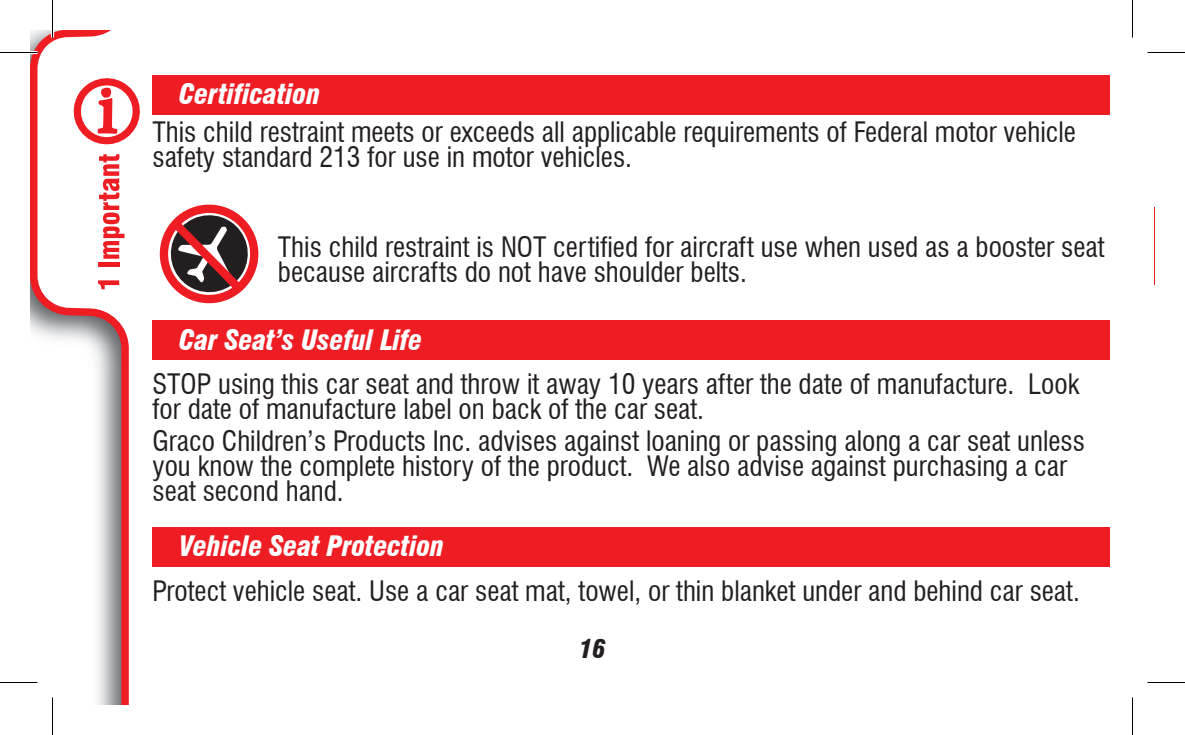
<style>
.page{position:relative;width:1185px;height:735px;background:#fff}
.page>*{position:absolute;margin:0;border:0;box-sizing:border-box;transform-origin:0 0}
.t1{font:condensed 27.5px/25px "Swiss 721 BT";color:#231f20}
.t2{font:italic 900 condensed 27.5px "Swiss 721 BT";letter-spacing:-.005em;color:#fff}
.t3{font:italic 900 condensed 25px "Swiss 721 BT";color:#231f20}
</style>
<div class="page">
<svg style="left:30px;top:30px;width:99px;height:675px"></svg>
<svg style="left:98px;top:280px;width:21px;height:9px"></svg>
<div style="left:98px;top:262px;width:21px;height:5px;background:#ee1d23"></div>
<svg style="left:69px;top:74px;width:71px;height:185px"></svg>
<svg style="left:160px;top:204px;width:98px;height:99px"></svg>
<div style="left:152px;top:75px;width:958px;height:40px;background:#ee1d23"></div>
<div style="left:152px;top:321px;width:958px;height:39px;background:#ee1d23"></div>
<div style="left:152px;top:527px;width:958px;height:40px;background:#ee1d23"></div>
<hr style="left:0;top:51px;width:38px;height:3px;background:#fff">
<hr style="left:0;top:681px;width:38px;height:3px;background:#fff">
<hr style="left:51px;top:0;width:3px;height:38px;background:#fff">
<hr style="left:51px;top:698px;width:3px;height:37px;background:#fff">
<hr style="left:0;top:52px;width:38px;height:1px;background:#000">
<hr style="left:1148px;top:52px;width:37px;height:1px;background:#000">
<hr style="left:0;top:682px;width:38px;height:1px;background:#000">
<hr style="left:1148px;top:682px;width:37px;height:1px;background:#000">
<hr style="left:52px;top:0;width:1px;height:38px;background:#000">
<hr style="left:52px;top:698px;width:1px;height:37px;background:#000">
<hr style="left:1132px;top:0;width:1px;height:38px;background:#000">
<hr style="left:1132px;top:698px;width:1px;height:37px;background:#000">
<p class="t2" style="left:179px;top:78px;width:143px">Certification</p>
<p class="t1" style="left:152px;top:120px;width:925px">This child restraint meets or exceeds all applicable requirements of Federal motor vehicle safety standard 213 for use in motor vehicles.</p>
<p class="t1" style="left:278px;top:234px;width:828px">This child restraint is NOT certified for aircraft use when used as a booster seat because aircrafts do not have shoulder belts.</p>
<p class="t2" style="left:179px;top:323px;width:245px">Car Seat’s Useful Life</p>
<p class="t1" style="left:152px;top:371px;width:928px">STOP using this car seat and throw it away 10 years after the date of manufacture. Look for date of manufacture label on back of the car seat.</p>
<p class="t1" style="left:152px;top:428px;width:934px">Graco Children’s Products Inc. advises against loaning or passing along a car seat unless you know the complete history of the product. We also advise against purchasing a car seat second hand.</p>
<p class="t2" style="left:179px;top:530px;width:267px">Vehicle Seat Protection</p>
<p class="t1" style="left:152px;top:579px;width:929px">Protect vehicle seat. Use a car seat mat, towel, or thin blanket under and behind car seat.</p>
<p class="t3" style="left:579px;top:634px;width:28px">16</p>
</div>
